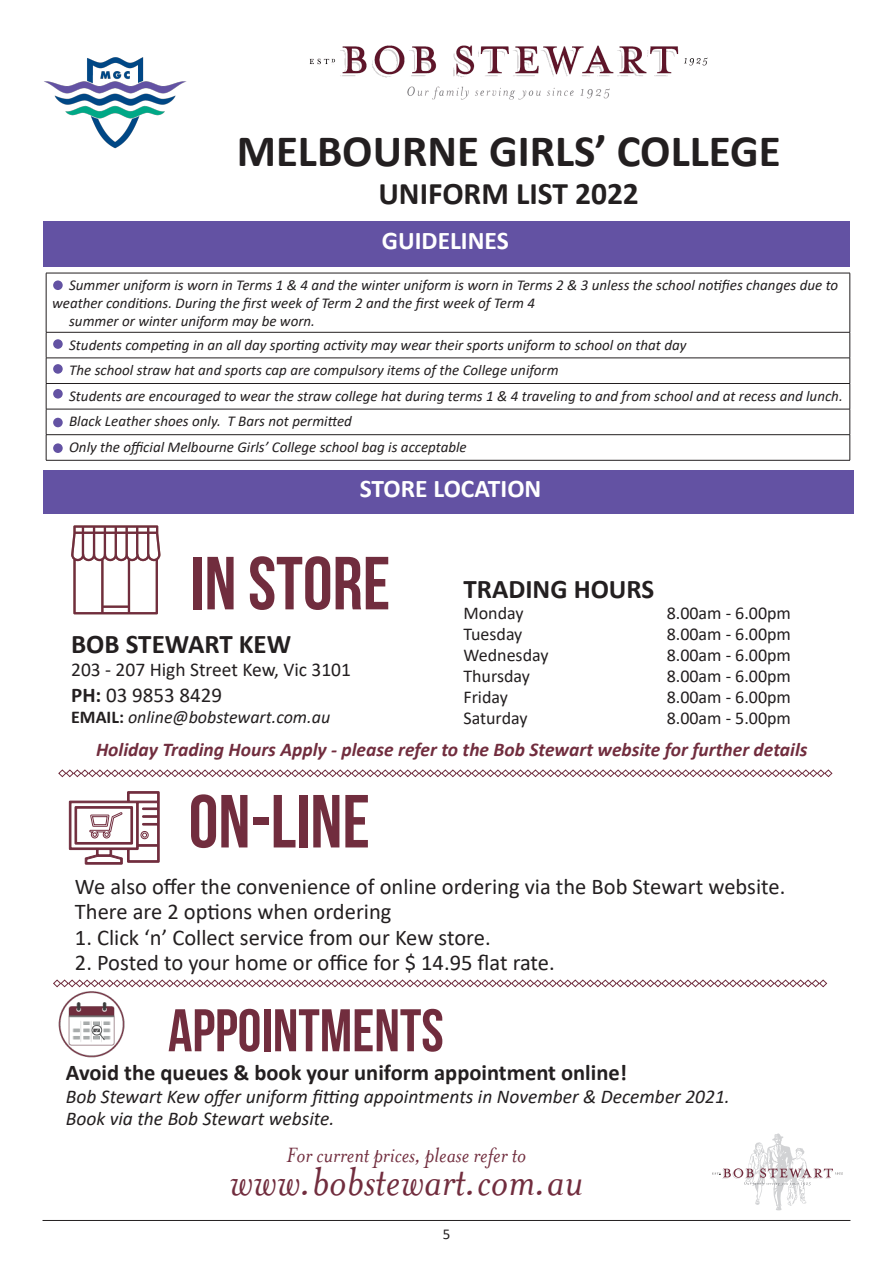
<style>
.page{position:relative;width:893px;height:1263px;background:#fff}
.page>*{position:absolute;margin:0;border:0;box-sizing:border-box;transform-origin:0 0}
.t1{font:75px "Bebas Neue";color:#712d3e}
.t2{font:60px "Bebas Neue";color:#712d3e}
.t3{font:italic 46.5px "Mrs Eaves";color:#712d3e}
.t4{font:700 45px "Calibri";color:#231f20}
.t5{font:700 31.5px "Calibri";color:#231f20}
.t6{font:700 27px "Calibri";color:#231f20}
.t7{font:700 25.5px "Calibri";color:#fff}
.t8{font:italic 24px "Mrs Eaves";color:#712d3e}
.t9{font:22.5px/25.5px "Calibri";color:#231f20}
.t10{font:700 22.5px "Calibri";color:#231f20}
.t11{font:21px "Calibri";color:#231f20}
.t12{font:italic 19.5px "Calibri";color:#231f20}
.t13{font:italic 700 19.5px "Calibri";color:#712d3e}
.t14{font:19.5px "Calibri";color:#231f20}
.t15{font:18px "Calibri";color:#231f20}
.t16{font:italic 18px "Calibri";color:#231f20}
.t17{font:italic 15px/18px "Calibri";color:#231f20}
.t18{font:15px "Calibri";color:#231f20}
.s1{font-weight:700}
.s2{font-weight:700;font-style:normal}
</style>
<div class="page">
<img style="left:748px;top:1133px;width:59px;height:78px">
<svg style="left:712px;top:1168px;width:131px;height:18px"></svg>
<hr style="left:43px;top:1220px;width:807px;height:1px;background:#231f20">
<img style="left:44px;top:57px;width:143px;height:92px">
<img style="left:309px;top:45px;width:399px;height:55px">
<div style="left:43px;top:222px;width:807px;height:45px;background:#6352a3"></div>
<svg style="left:71px;top:525px;width:89px;height:89px"></svg>
<svg style="left:69px;top:791px;width:91px;height:73px"></svg>
<svg style="left:58px;top:769px;width:775px;height:8px"></svg>
<div style="left:43px;top:471px;width:811px;height:43px;background:#6352a3"></div>
<hr style="left:46px;top:273px;width:804px;height:1px;background:#231f20">
<hr style="left:46px;top:273px;width:1px;height:59px;background:#231f20">
<hr style="left:850px;top:273px;width:1px;height:59px;background:#231f20">
<hr style="left:46px;top:332px;width:804px;height:1px;background:#231f20">
<hr style="left:46px;top:358px;width:804px;height:1px;background:#231f20">
<hr style="left:46px;top:383px;width:804px;height:1px;background:#231f20">
<hr style="left:46px;top:409px;width:804px;height:1px;background:#231f20">
<hr style="left:46px;top:434px;width:804px;height:1px;background:#231f20">
<svg style="left:46px;top:332px;width:1px;height:128px"></svg>
<svg style="left:850px;top:332px;width:1px;height:128px"></svg>
<hr style="left:46px;top:460px;width:804px;height:1px;background:#231f20">
<div style="left:53px;top:280px;width:10px;height:10px;background:#6352a3;border-radius:50%"></div>
<div style="left:53px;top:339px;width:10px;height:10px;background:#6352a3;border-radius:50%"></div>
<div style="left:53px;top:364px;width:10px;height:10px;background:#6352a3;border-radius:50%"></div>
<div style="left:53px;top:389px;width:10px;height:10px;background:#6352a3;border-radius:50%"></div>
<div style="left:53px;top:418px;width:10px;height:9px;background:#6352a3;border-radius:50%"></div>
<div style="left:53px;top:443px;width:10px;height:10px;background:#6352a3;border-radius:50%"></div>
<svg style="left:53px;top:979px;width:774px;height:8px"></svg>
<img style="left:54px;top:986px;width:73px;height:72px">
<h3 class="t4" style="left:237px;top:120px;width:545px">MELBOURNE GIRLS’ COLLEGE</h3>
<h3 class="t5" style="left:378px;top:171px;width:262px">UNIFORM LIST 2022</h3>
<p class="t7" style="left:382px;top:223px;width:128px">GUIDELINES</p>
<p class="t17" style="left:52px;top:276px;width:788px;text-indent:17px">Summer uniform is worn in Terms 1 &amp; 4 and the winter uniform is worn in Terms 2 &amp; 3 unless the school notifies changes due to weather conditions. During the first week of Term 2 and the first week of Term 4</p>
<p class="t17" style="left:69px;top:312px;width:247px">summer or winter uniform may be worn.</p>
<p class="t17" style="left:69px;top:335px;width:619px">Students competing in an all day sporting activity may wear their sports uniform to school on that day</p>
<p class="t17" style="left:69px;top:360px;width:491px">The school straw hat and sports cap are compulsory items of the College uniform</p>
<p class="t17" style="left:69px;top:386px;width:775px">Students are encouraged to wear the straw college hat during terms 1 &amp; 4 traveling to and from school and at recess and lunch.</p>
<p class="t17" style="left:69px;top:412px;width:284px">Black Leather shoes only. T Bars not permitted</p>
<p class="t17" style="left:69px;top:437px;width:399px">Only the official Melbourne Girls’ College school bag is acceptable</p>
<p class="t7" style="left:360px;top:471px;width:183px">STORE LOCATION</p>
<p class="t1" style="left:190px;top:542px;width:202px">IN STORE</p>
<p class="t6" style="left:71px;top:625px;width:222px">BOB STEWART KEW</p>
<p class="t14" style="left:71px;top:656px;width:281px">203 - 207 High Street Kew, Vic 3101</p>
<p class="t11" style="left:71px;top:680px;width:152px"><span class="s1">PH:</span> 03 9853 8429</p>
<p class="t16" style="left:71px;top:705px;width:261px"><span class="s2">EMAIL:</span> online@bobstewart.com.au</p>
<p class="t6" style="left:463px;top:569px;width:192px">TRADING HOURS</p>
<p class="t15" style="left:463px;top:600px;width:62px">Monday</p>
<p class="t15" style="left:667px;top:600px;width:126px">8.00am - 6.00pm</p>
<p class="t15" style="left:463px;top:621px;width:61px">Tuesday</p>
<p class="t15" style="left:667px;top:621px;width:126px">8.00am - 6.00pm</p>
<p class="t15" style="left:463px;top:642px;width:87px">Wednesday</p>
<p class="t15" style="left:667px;top:642px;width:126px">8.00am - 6.00pm</p>
<p class="t15" style="left:463px;top:663px;width:68px">Thursday</p>
<p class="t15" style="left:667px;top:663px;width:126px">8.00am - 6.00pm</p>
<p class="t15" style="left:463px;top:684px;width:46px">Friday</p>
<p class="t15" style="left:667px;top:684px;width:126px">8.00am - 6.00pm</p>
<p class="t15" style="left:463px;top:705px;width:66px">Saturday</p>
<p class="t15" style="left:667px;top:705px;width:126px">8.00am - 5.00pm</p>
<p class="t13" style="left:96px;top:736px;width:713px">Holiday Trading Hours Apply - please refer to the Bob Stewart website for further details</p>
<p class="t1" style="left:189px;top:780px;width:183px">ON-LINE</p>
<p class="t9" style="left:75px;top:873px;width:712px">We also offer the convenience of online ordering via the Bob Stewart website.<br>There are 2 options when ordering</p>
<p class="t9" style="left:75px;top:924px;width:417px">1. Click ‘n’ Collect service from our Kew store.</p>
<p class="t9" style="left:75px;top:949px;width:481px">2. Posted to your home or office for $ 14.95 flat rate.</p>
<p class="t2" style="left:168px;top:997px;width:277px">APPOINTMENTs</p>
<p class="t10" style="left:66px;top:1057px;width:563px">Avoid the queues &amp; book your uniform appointment online!</p>
<p class="t12" style="left:66px;top:1083px;width:665px">Bob Stewart Kew offer uniform fitting appointments in November &amp; December 2021.</p>
<p class="t12" style="left:66px;top:1105px;width:270px">Book via the Bob Stewart website.</p>
<h3 class="t8" style="left:286px;top:1142px;width:241px">For current prices, please refer to</h3>
<h3 class="t3" style="left:230px;top:1156px;width:355px">www.bobstewart.com.au</h3>
<p class="t18" style="left:443px;top:1223px;width:9px">5</p>
</div>
